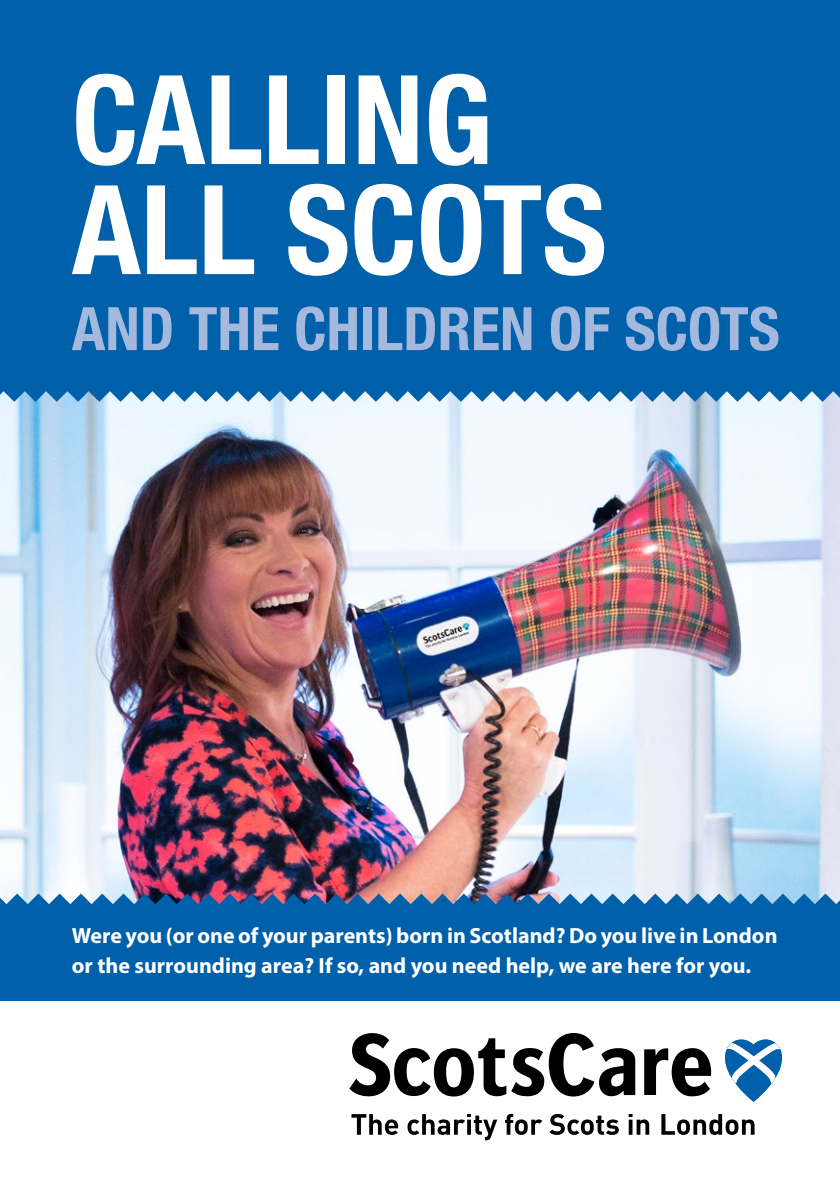
<style>
.page{position:relative;width:840px;height:1191px;background:#fff}
.page>*{position:absolute;margin:0;border:0;box-sizing:border-box;transform-origin:0 0}
.t1{font:700 condensed 124px/110px "Helvetica Neue";color:#fff}
.t2{font:700 condensed 60px "Helvetica Neue";color:#a5b8de}
.t3{font:700 22px/30px "Myriad Pro";color:#fff}
</style>
<div class="page">
<div style="left:0;top:908px;width:839px;height:93px;background:#0060a9"></div>
<img style="left:0;top:402px;width:839px;height:491px">
<div style="left:0;top:0;width:839px;height:382px;background:#0060a9"></div>
<svg style="left:349px;top:1033px;width:286px;height:64px"></svg>
<svg style="left:351px;top:1114px;width:47px;height:21px"></svg>
<svg style="left:407px;top:1114px;width:90px;height:26px"></svg>
<svg style="left:505px;top:1113px;width:37px;height:22px"></svg>
<svg style="left:549px;top:1114px;width:69px;height:21px"></svg>
<svg style="left:628px;top:1114px;width:21px;height:20px"></svg>
<svg style="left:661px;top:1114px;width:93px;height:21px"></svg>
<svg style="left:644px;top:1039px;width:138px;height:62px"></svg>
<img style="left:0;top:893px;width:839px;height:15px">
<svg style="left:0;top:382px;width:839px;height:20px;background:#3d87bf"></svg>
<h1 class="t1" style="left:72px;top:63px;width:536px">CALLING<br>ALL SCOTS</h1>
<h2 class="t2" style="left:72px;top:292px;width:709px">AND THE CHILDREN OF SCOTS</h2>
<p class="t3" style="left:72px;top:919px;width:706px">Were you (or one of your parents) born in Scotland? Do you live in London or the surrounding area? If so, and you need help, we are here for you.</p>
</div>
